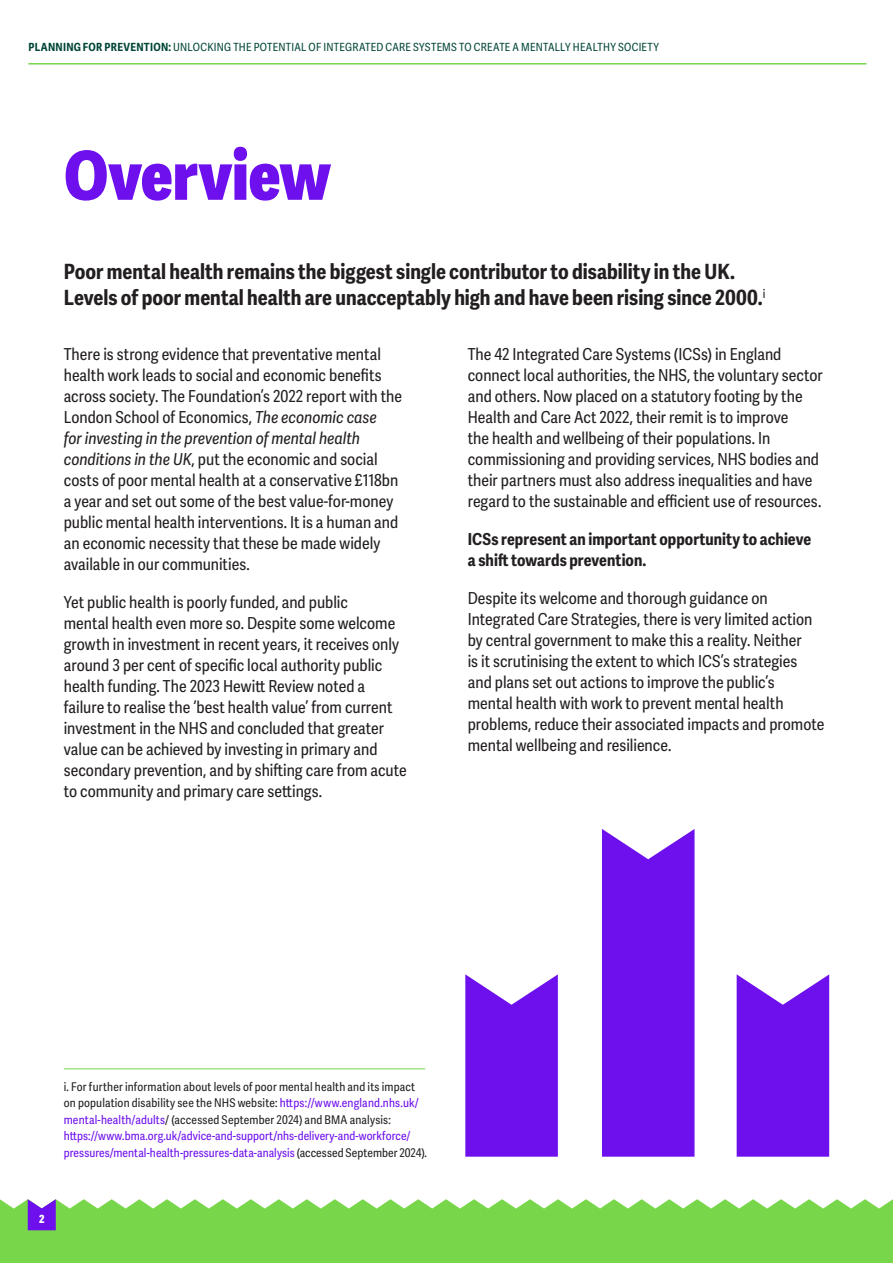
<style>
.page{position:relative;width:893px;height:1263px;background:#fff}
.page>*{position:absolute;margin:0;border:0;box-sizing:border-box;transform-origin:0 0}
.t1{font:800 67.5px "Adelle Sans Cnd";letter-spacing:-.005em;color:#6e0fee}
.t2{font:700 21px/25.5px "Adelle Sans Cnd";color:#231f20}
.t3{font:16.5px/21px "Adelle Sans Cnd";color:#231f20}
.t4{font:700 16.5px/21px "Adelle Sans Cnd";letter-spacing:.005em;color:#231f20}
.t5{font:12px/16.5px "Adelle Sans Cnd";letter-spacing:.015em;color:#231f20}
.t6{font:11.25px "Adelle Sans Cnd";letter-spacing:.025em;color:#024638}
.t7{font:800 11.25px "Adelle Sans Cnd";color:#fff}
.s1{font-weight:700}
.s2{font-style:italic}
.s3{color:#6e0fee}
</style>
<div class="page">
<svg style="left:0;top:1199px;width:893px;height:64px;background:#81d858"></svg>
<svg style="left:28px;top:1199px;width:28px;height:31px"></svg>
<hr style="left:28px;top:63px;width:838px;height:2px;background:#78d64b">
<svg style="left:465px;top:974px;width:93px;height:183px;background:#7b24ef"></svg>
<svg style="left:737px;top:974px;width:92px;height:183px;background:#7a23ef"></svg>
<div style="left:602px;top:829px;width:92px;height:328px;background:#6e0fee"></div>
<hr style="left:64px;top:1068px;width:361px;height:1px;background:#78d64b">
<p class="t6" style="left:28px;top:40px;width:632px"><span class="s1">PLANNING FOR PREVENTION:</span> UNLOCKING THE POTENTIAL OF INTEGRATED CARE SYSTEMS TO CREATE A MENTALLY HEALTHY SOCIETY</p>
<h1 class="t1" style="left:64px;top:133px;width:268px">Overview</h1>
<p class="t2" style="left:64px;top:260px;width:703px">Poor mental health remains the biggest single contributor to disability in the UK.<br>Levels of poor mental health are unacceptably high and have been rising since 2000.<sup>i</sup></p>
<p class="t3" style="left:64px;top:344px;width:340px">There is strong evidence that preventative mental health work leads to social and economic benefits across society. The Foundation’s 2022 report with the London School of Economics, <span class="s2">The economic case<br>for investing in the prevention of mental health conditions in the UK</span>, put the economic and social costs of poor mental health at a conservative £118bn a year and set out some of the best value-for-money public mental health interventions. It is a human and an economic necessity that these be made widely available in our communities.</p>
<p class="t3" style="left:64px;top:592px;width:344px">Yet public health is poorly funded, and public<br>mental health even more so. Despite some welcome growth in investment in recent years, it receives only around 3 per cent of specific local authority public health funding. The 2023 Hewitt Review noted a failure to realise the ‘best health value’ from current investment in the NHS and concluded that greater value can be achieved by investing in primary and secondary prevention, and by shifting care from acute to community and primary care settings.</p>
<p class="t3" style="left:468px;top:344px;width:357px">The 42 Integrated Care Systems (ICSs) in England connect local authorities, the NHS, the voluntary sector and others. Now placed on a statutory footing by the Health and Care Act 2022, their remit is to improve<br>the health and wellbeing of their populations. In commissioning and providing services, NHS bodies and their partners must also address inequalities and have regard to the sustainable and efficient use of resources.</p>
<p class="t4" style="left:468px;top:529px;width:345px">ICSs represent an important opportunity to achieve a shift towards prevention.</p>
<p class="t3" style="left:468px;top:588px;width:358px">Despite its welcome and thorough guidance on Integrated Care Strategies, there is very limited action by central government to make this a reality. Neither<br>is it scrutinising the extent to which ICS’s strategies and plans set out actions to improve the public’s<br>mental health with work to prevent mental health problems, reduce their associated impacts and promote mental wellbeing and resilience.</p>
<p class="t5" style="left:64px;top:1078px;width:365px">i. For further information about levels of poor mental health and its impact on population disability see the NHS website: <span class="s3">https://www.england.nhs.uk/ mental-health/adults</span>/ (accessed September 2024) and BMA analysis: <span class="s3">https://www.bma.org.uk/advice-and-support/nhs-delivery-and-workforce/ pressures/mental-health-pressures-data-analysis</span> (accessed September 2024).</p>
<p class="t7" style="left:39px;top:1211px;width:7px">2</p>
</div>
